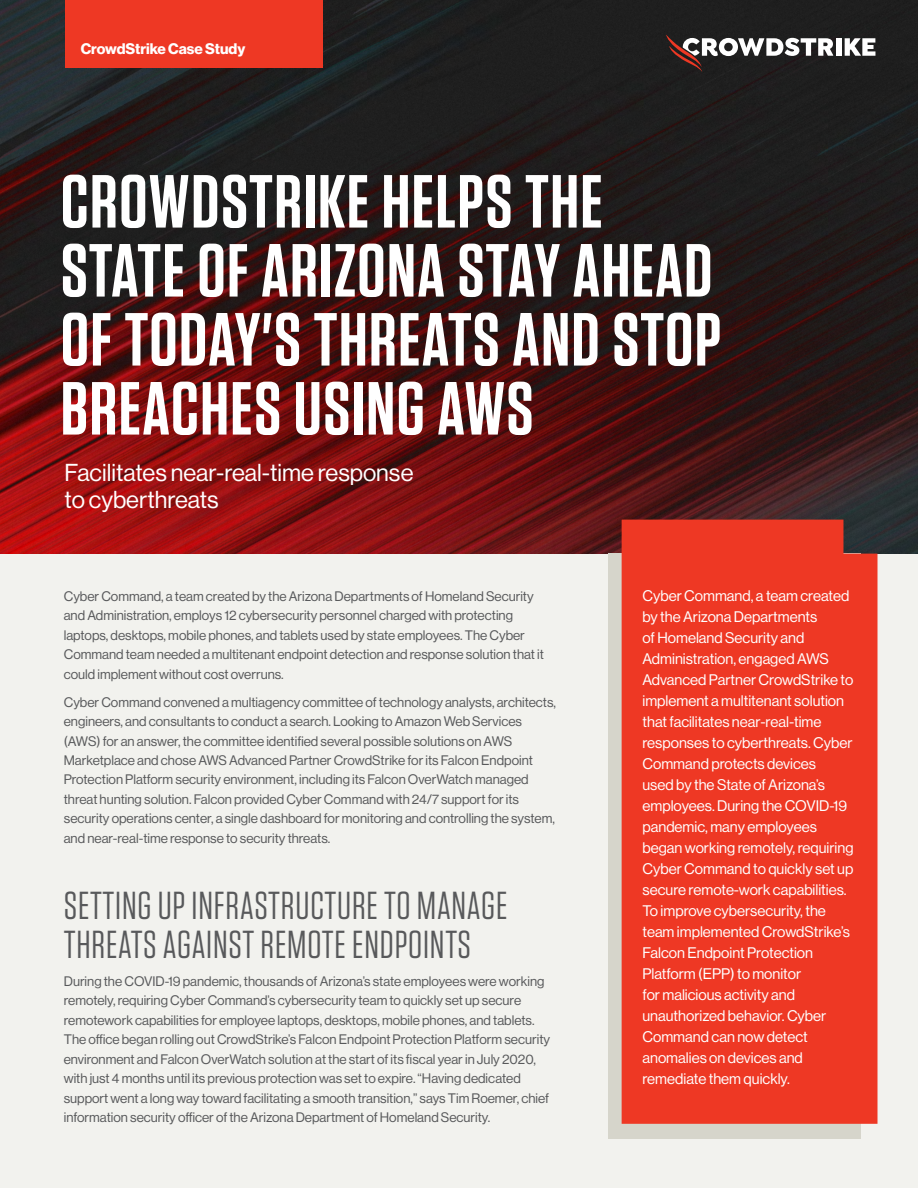
<style>
.page{position:relative;width:918px;height:1188px;background:#f2f2ee}
.page>*{position:absolute;margin:0;border:0;box-sizing:border-box;transform-origin:0 0}
.t1{font:600 75px/69px "Tungsten";letter-spacing:.02em;color:#fff}
.t2{font:39px/39px "Tungsten";letter-spacing:.02em;color:#58595b}
.t3{font:24px/27px "Haas Grot Disp 55 Roman";color:#fff}
.t4{font:15px/21px "Haas Grot Disp 55 Roman";color:#fff}
.t5{font:700 15px "Haas Grot Disp 75";color:#fff}
.t6{font:13.5px/19.5px "Haas Grot Disp 55 Roman";color:#58595b}
</style>
<div class="page">
<img style="left:0;top:0;width:918px;height:554px">
<div style="left:65px;top:0;width:258px;height:68px;background:#ee3824"></div>
<div style="left:608px;top:554px;width:253px;height:585px;background:#d6d5cb"></div>
<div style="left:622px;top:520px;width:256px;height:604px;background:#ee3824"></div>
<div style="left:836px;top:38px;width:5px;height:18px;background:#fff"></div>
<svg style="left:845px;top:38px;width:30px;height:18px"></svg>
<svg style="left:666px;top:35px;width:167px;height:37px"></svg>
<p class="t5" style="left:81px;top:39px;width:166px">CrowdStrike Case Study</p>
<h1 class="t1" style="left:61px;top:169px;width:662px">CROWDSTRIKE HELPS THE<br>STATE OF ARIZONA STAY AHEAD<br>OF TODAY'S THREATS AND STOP<br>BREACHES USING AWS</h1>
<h3 class="t3" style="left:65px;top:459px;width:350px">Facilitates near-real-time response to cyberthreats</h3>
<p class="t6" style="left:64px;top:586px;width:482px">Cyber Command, a team created by the Arizona Departments of Homeland Security and Administration, employs 12 cybersecurity personnel charged with protecting laptops, desktops, mobile phones, and tablets used by state employees. The Cyber Command team needed a multitenant endpoint detection and response solution that it could implement without cost overruns.</p>
<p class="t6" style="left:64px;top:692px;width:494px">Cyber Command convened a multiagency committee of technology analysts, architects, engineers, and consultants to conduct a search. Looking to Amazon Web Services (AWS) for an answer, the committee identified several possible solutions on AWS Marketplace and chose AWS Advanced Partner CrowdStrike for its Falcon Endpoint Protection Platform security environment, including its Falcon OverWatch managed threat hunting solution. Falcon provided Cyber Command with 24/7 support for its security operations center, a single dashboard for monitoring and controlling the system, and near-real-time response to security threats.</p>
<h2 class="t2" style="left:64px;top:886px;width:445px">SETTING UP INFRASTRUCTURE TO MANAGE<br>THREATS AGAINST REMOTE ENDPOINTS</h2>
<p class="t6" style="left:64px;top:971px;width:488px">During the COVID-19 pandemic, thousands of Arizona’s state employees were working remotely, requiring Cyber Command’s cybersecurity team to quickly set up secure remotework capabilities for employee laptops, desktops, mobile phones, and tablets.<br>The office began rolling out CrowdStrike’s Falcon Endpoint Protection Platform security environment and Falcon OverWatch solution at the start of its fiscal year in July 2020, with just 4 months until its previous protection was set to expire. “Having dedicated support went a long way toward facilitating a smooth transition,” says Tim Roemer, chief information security officer of the Arizona Department of Homeland Security.</p>
<p class="t4" style="left:642px;top:585px;width:213px">Cyber Command, a team created by the Arizona Departments<br>of Homeland Security and<br>Administration, engaged AWS<br>Advanced Partner CrowdStrike to implement a multitenant solution that facilitates near-real-time responses to cyberthreats. Cyber<br>Command protects devices<br>used by the State of Arizona’s employees. During the COVID-19 pandemic, many employees began working remotely, requiring<br>Cyber Command to quickly set up secure remote-work capabilities.<br>To improve cybersecurity, the team implemented CrowdStrike’s<br>Falcon Endpoint Protection<br>Platform (EPP) to monitor<br>for malicious activity and unauthorized behavior. Cyber<br>Command can now detect anomalies on devices and remediate them quickly.</p>
</div>
